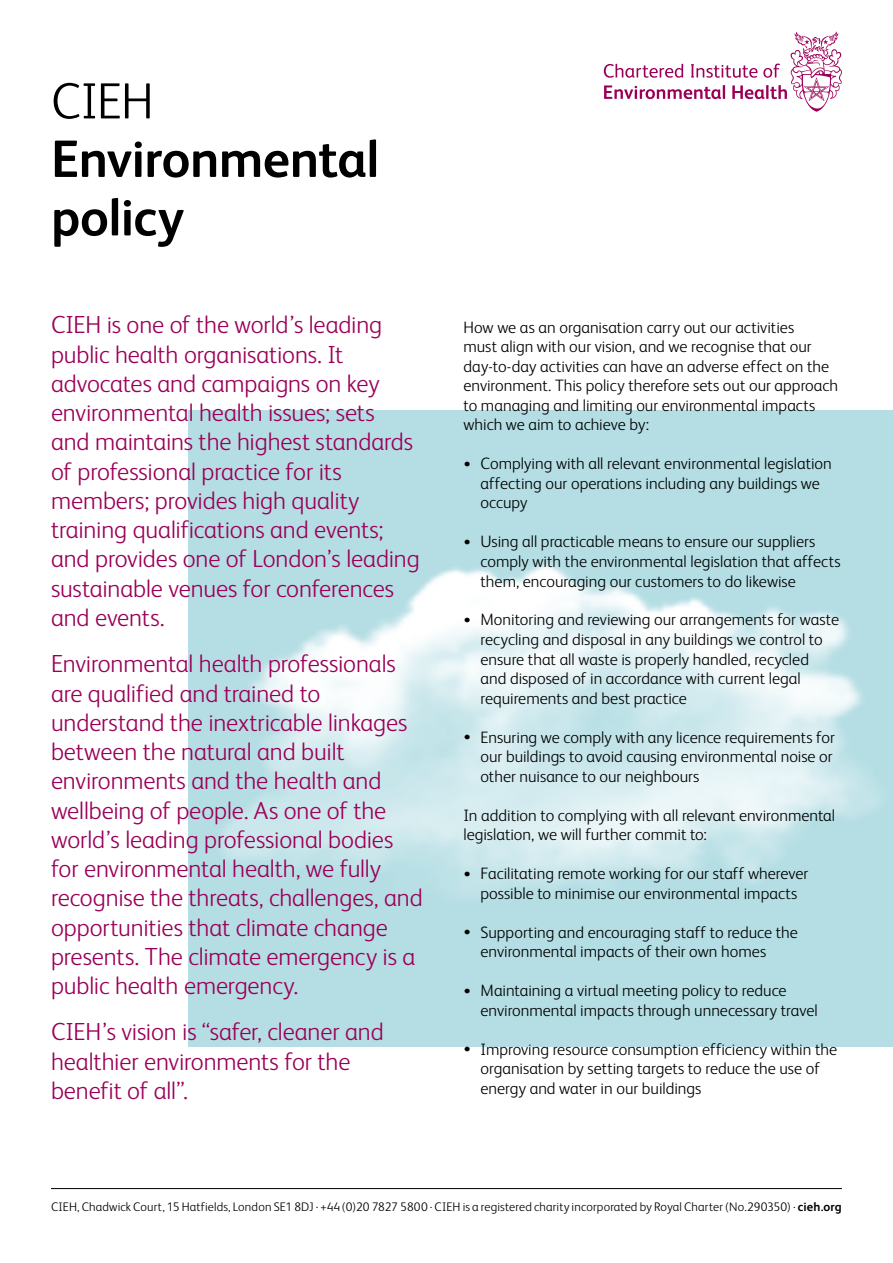
<style>
.page{position:relative;width:893px;height:1263px;background:#fff}
.page>*{position:absolute;margin:0;border:0;box-sizing:border-box;transform-origin:0 0}
.t1{font:700 52.5px/58.5px "FS Albert";letter-spacing:-.01em;color:#000}
.t2{font:300 51px "FS Albert";color:#000}
.t3{font:300 24.75px/29.2px "FS Albert";letter-spacing:-.005em;color:#9b0058}
.t4{font:300 16.5px/19.5px "FS Albert";color:#000}
.t5{font:300 12.45px "FS Albert";letter-spacing:.01em;color:#000}
.s1{font-size:15px}
.s2{font-weight:700}
</style>
<div class="page">
<svg style="left:604px;top:32px;width:238px;height:80px"></svg>
<hr style="left:51px;top:1188px;width:791px;height:1px;background:#000">
<h2 class="t2" style="left:51px;top:72px;width:104px">CIEH</h2>
<h1 class="t1" style="left:51px;top:129px;width:330px">Environmental policy</h1>
<p class="t3" style="left:51px;top:310px;width:370px">CIEH is one of the world’s leading public health organisations. It advocates and campaigns on key environmental health issues; sets<br>and maintains the highest standards of professional practice for its members; provides high quality training qualifications and events; and provides one of London’s leading sustainable venues for conferences and events.</p>
<p class="t3" style="left:51px;top:649px;width:373px">Environmental health professionals are qualified and trained to understand the inextricable linkages between the natural and built environments and the health and wellbeing of people. As one of the world’s leading professional bodies for environmental health, we fully recognise the threats, challenges, and opportunities that climate change presents. The climate emergency is a public health emergency.</p>
<h3 class="t3" style="left:51px;top:1017px;width:334px">CIEH’s vision is “safer, cleaner and healthier environments for the benefit of all”.</h3>
<p class="t4" style="left:463px;top:317px;width:376px">How we as an organisation carry out our activities<br>must align with our vision, and we recognise that our day-to-day activities can have an adverse effect on the environment. This policy therefore sets out our approach to managing and limiting our environmental impacts which we aim to achieve by:</p>
<p class="t4" style="left:480px;top:454px;width:353px;text-indent:-17px"><span class="s1">•</span> Complying with all relevant environmental legislation affecting our operations including any buildings we occupy</p>
<p class="t4" style="left:480px;top:532px;width:362px;text-indent:-17px"><span class="s1">•</span> Using all practicable means to ensure our suppliers comply with the environmental legislation that affects them, encouraging our customers to do likewise</p>
<p class="t4" style="left:480px;top:610px;width:360px;text-indent:-17px"><span class="s1">•</span> Monitoring and reviewing our arrangements for waste recycling and disposal in any buildings we control to ensure that all waste is properly handled, recycled<br>and disposed of in accordance with current legal requirements and best practice</p>
<p class="t4" style="left:480px;top:727px;width:356px;text-indent:-17px"><span class="s1">•</span> Ensuring we comply with any licence requirements for our buildings to avoid causing environmental noise or other nuisance to our neighbours</p>
<p class="t4" style="left:463px;top:805px;width:373px">In addition to complying with all relevant environmental legislation, we will further commit to:</p>
<p class="t4" style="left:463px;top:863px;width:346px;text-align:center"><span class="s1">•</span> Facilitating remote working for our staff wherever possible to minimise our environmental impacts</p>
<p class="t4" style="left:480px;top:922px;width:319px;text-indent:-17px"><span class="s1">•</span> Supporting and encouraging staff to reduce the environmental impacts of their own homes</p>
<p class="t4" style="left:480px;top:980px;width:339px;text-indent:-17px"><span class="s1">•</span> Maintaining a virtual meeting policy to reduce environmental impacts through unnecessary travel</p>
<p class="t4" style="left:480px;top:1039px;width:358px;text-indent:-17px"><span class="s1">•</span> Improving resource consumption efficiency within the organisation by setting targets to reduce the use of energy and water in our buildings</p>
<p class="t5" style="left:51px;top:1199px;width:792px">CIEH, Chadwick Court, 15 Hatfields, London SE1 8DJ · +44(0)20 7827 5800 · CIEH is a registered charity incorporated by Royal Charter (No.290350) · <span class="s2">cieh.org</span></p>
</div>
